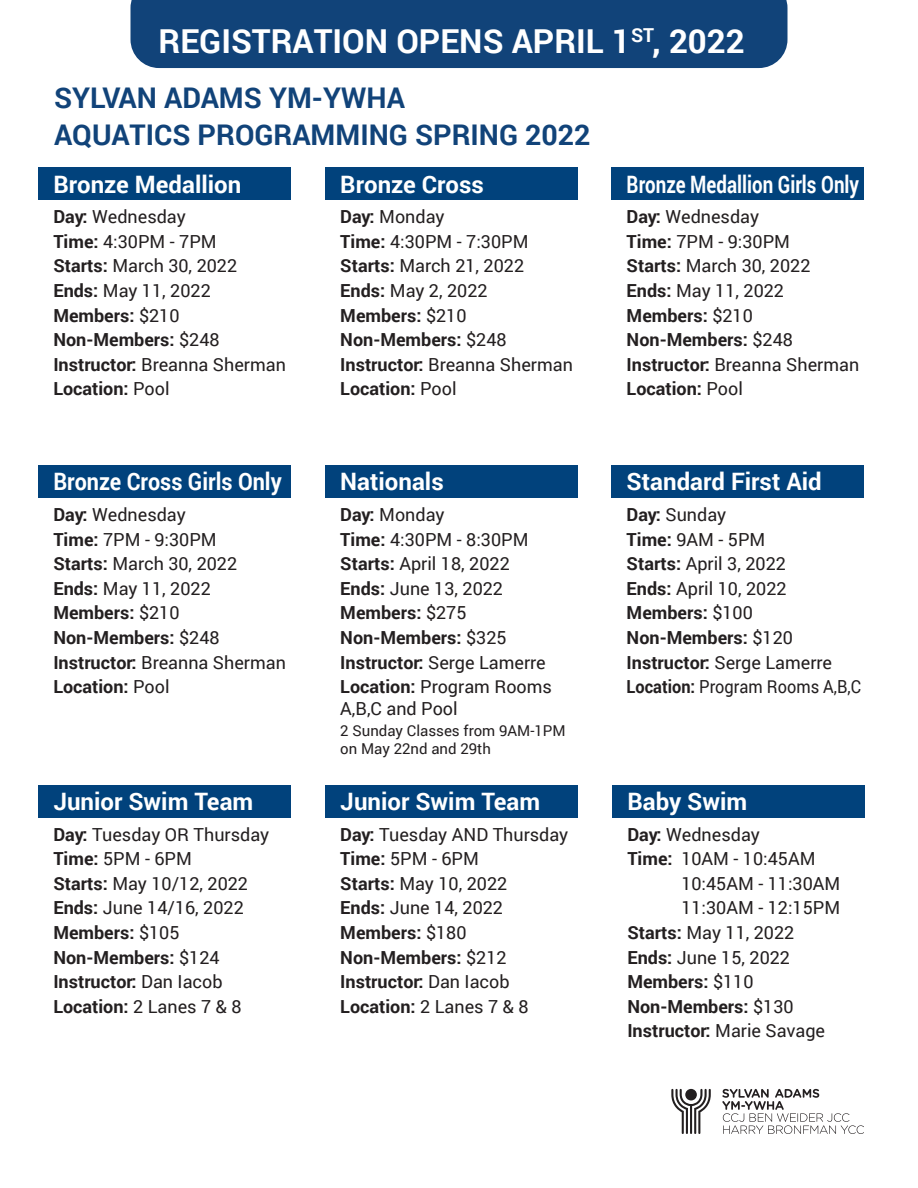
<style>
.page{position:relative;width:918px;height:1188px;background:#fff}
.page>*{position:absolute;margin:0;border:0;box-sizing:border-box;transform-origin:0 0}
.t1{font:700 33px "Roboto";color:#fff}
.t2{font:700 28.5px/37.2px "Roboto";color:#114379}
.t3{font:700 24px "Roboto";color:#fff}
.t4{font:700 24px "Roboto";color:#fff;scale:.78 1}
.t5{font:700 24px "Roboto";color:#fff;scale:.9 1}
.t6{font:18px/24.6px "Roboto";color:#231f20}
.t7{font:700 18px "Roboto";color:#231f20}
.t8{font:15px/18px "Roboto";color:#231f20}
.s1{font-weight:700}
.s2{font-weight:400}
</style>
<div class="page">
<div style="left:612px;top:785px;width:253px;height:32px;background:#01427c"></div>
<div style="left:325px;top:785px;width:253px;height:32px;background:#01427c"></div>
<div style="left:38px;top:785px;width:253px;height:32px;background:#01427c"></div>
<div style="left:611px;top:465px;width:253px;height:33px;background:#01427c"></div>
<div style="left:38px;top:465px;width:253px;height:33px;background:#01427c"></div>
<div style="left:325px;top:465px;width:253px;height:33px;background:#01427c"></div>
<div style="left:611px;top:167px;width:253px;height:33px;background:#01427c"></div>
<div style="left:38px;top:167px;width:253px;height:33px;background:#01427c"></div>
<div style="left:325px;top:167px;width:253px;height:33px;background:#01427c"></div>
<svg style="left:671px;top:1089px;width:40px;height:45px"></svg>
<svg style="left:722px;top:1089px;width:142px;height:45px"></svg>
<div style="left:130px;top:0;width:658px;height:68px;background:#114379"></div>
<h1 class="t1" style="left:159px;top:18px;width:588px">REGISTRATION OPENS APRIL 1<sup>ST</sup>, 2022</h1>
<h2 class="t2" style="left:54px;top:78px;width:538px">SYLVAN ADAMS YM-YWHA<br>AQUATICS PROGRAMMING SPRING 2022</h2>
<h3 class="t3" style="left:53px;top:167px;width:189px">Bronze Medallion</h3>
<p class="t6" style="left:53px;top:204px;width:234px"><span class="s1">Day:</span> Wednesday<br><span class="s1">Time:</span> 4:30PM - 7PM<br><span class="s1">Starts:</span> March 30, 2022<br><span class="s1">Ends:</span> May 11, 2022<br><span class="s1">Members:</span> $210<br><span class="s1">Non-Members:</span> $248<br><span class="s1">Instructor:</span> Breanna Sherman<br><span class="s1">Location:</span> Pool</p>
<h3 class="t5" style="left:53px;top:465px;width:255px">Bronze Cross Girls Only</h3>
<p class="t6" style="left:53px;top:502px;width:234px"><span class="s1">Day:</span> Wednesday<br><span class="s1">Time:</span> 7PM - 9:30PM<br><span class="s1">Starts:</span> March 30, 2022<br><span class="s1">Ends:</span> May 11, 2022<br><span class="s1">Members:</span> $210<br><span class="s1">Non-Members:</span> $248<br><span class="s1">Instructor:</span> Breanna Sherman<br><span class="s1">Location:</span> Pool</p>
<h3 class="t3" style="left:53px;top:785px;width:201px">Junior Swim Team</h3>
<p class="t6" style="left:53px;top:821px;width:217px"><span class="s1">Day:</span> Tuesday OR Thursday<br><span class="s1">Time:</span> 5PM - 6PM<br><span class="s1">Starts:</span> May 10/12, 2022<br><span class="s1">Ends:</span> June 14/16, 2022<br><span class="s1">Members:</span> $105<br><span class="s1">Non-Members:</span> $124<br><span class="s1">Instructor:</span> Dan Iacob<br><span class="s1">Location:</span> 2 Lanes 7 &amp; 8</p>
<h3 class="t3" style="left:340px;top:167px;width:145px">Bronze Cross</h3>
<p class="t6" style="left:340px;top:204px;width:234px"><span class="s1">Day:</span> Monday<br><span class="s1">Time:</span> 4:30PM - 7:30PM<br><span class="s1">Starts:</span> March 21, 2022<br><span class="s1">Ends:</span> May 2, 2022<br><span class="s1">Members:</span> $210<br><span class="s1">Non-Members:</span> $248<br><span class="s1">Instructor:</span> Breanna Sherman<br><span class="s1">Location:</span> Pool</p>
<h3 class="t3" style="left:340px;top:465px;width:105px">Nationals</h3>
<p class="t6" style="left:340px;top:502px;width:213px"><span class="s1">Day:</span> Monday<br><span class="s1">Time:</span> 4:30PM - 8:30PM<br><span class="s1">Starts:</span> April 18, 2022<br><span class="s1">Ends:</span> June 13, 2022<br><span class="s1">Members:</span> $275<br><span class="s1">Non-Members:</span> $325<br><span class="s1">Instructor:</span> Serge Lamerre<br><span class="s1">Location:</span> Program Rooms</p>
<p class="t6" style="left:340px;top:696px;width:119px">A,B,C and Pool</p>
<p class="t8" style="left:340px;top:721px;width:227px">2 Sunday Classes from 9AM-1PM on May 22nd and 29th</p>
<h3 class="t3" style="left:340px;top:785px;width:201px">Junior Swim Team</h3>
<p class="t6" style="left:340px;top:821px;width:229px"><span class="s1">Day:</span> Tuesday AND Thursday<br><span class="s1">Time:</span> 5PM - 6PM<br><span class="s1">Starts:</span> May 10, 2022<br><span class="s1">Ends:</span> June 14, 2022<br><span class="s1">Members:</span> $180<br><span class="s1">Non-Members:</span> $212<br><span class="s1">Instructor:</span> Dan Iacob<br><span class="s1">Location:</span> 2 Lanes 7 &amp; 8</p>
<h3 class="t4" style="left:627px;top:167px;width:300px">Bronze Medallion Girls Only</h3>
<p class="t6" style="left:627px;top:204px;width:234px"><span class="s1">Day:</span> Wednesday<br><span class="s1">Time:</span> 7PM - 9:30PM<br><span class="s1">Starts:</span> March 30, 2022<br><span class="s1">Ends:</span> May 11, 2022<br><span class="s1">Members:</span> $210<br><span class="s1">Non-Members:</span> $248<br><span class="s1">Instructor:</span> Breanna Sherman<br><span class="s1">Location:</span> Pool</p>
<h3 class="t3" style="left:627px;top:465px;width:197px">Standard First Aid</h3>
<p class="t6" style="left:627px;top:502px;width:236px"><span class="s1">Day:</span> Sunday<br><span class="s1">Time:</span> 9AM - 5PM<br><span class="s1">Starts:</span> April 3, 2022<br><span class="s1">Ends:</span> April 10, 2022<br><span class="s1">Members:</span> $100<br><span class="s1">Non-Members:</span> $120<br><span class="s1">Instructor:</span> Serge Lamerre<br><span class="s1">Location:</span> Program Rooms A,B,C</p>
<h3 class="t3" style="left:627px;top:785px;width:121px">Baby Swim</h3>
<p class="t6" style="left:627px;top:821px;width:134px"><span class="s1">Day:</span> Wednesday</p>
<p class="t6" style="left:627px;top:846px;width:190px"><span class="s1">Time:</span> 10AM - 10:45AM</p>
<p class="t6" style="left:681px;top:870px;width:160px">10:45AM - 11:30AM</p>
<p class="t6" style="left:681px;top:895px;width:160px">11:30AM - 12:15PM</p>
<p class="t6" style="left:627px;top:920px;width:169px"><span class="s1">Starts:</span> May 11, 2022</p>
<p class="t6" style="left:627px;top:944px;width:164px"><span class="s1">Ends:</span> June 15, 2022</p>
<p class="t7" style="left:627px;top:969px;width:128px">Members: <span class="s2">$110</span></p>
<p class="t7" style="left:627px;top:994px;width:168px">Non-Members: <span class="s2">$130</span></p>
<p class="t7" style="left:627px;top:1018px;width:199px">Instructor: <span class="s2">Marie Savage</span></p>
</div>
